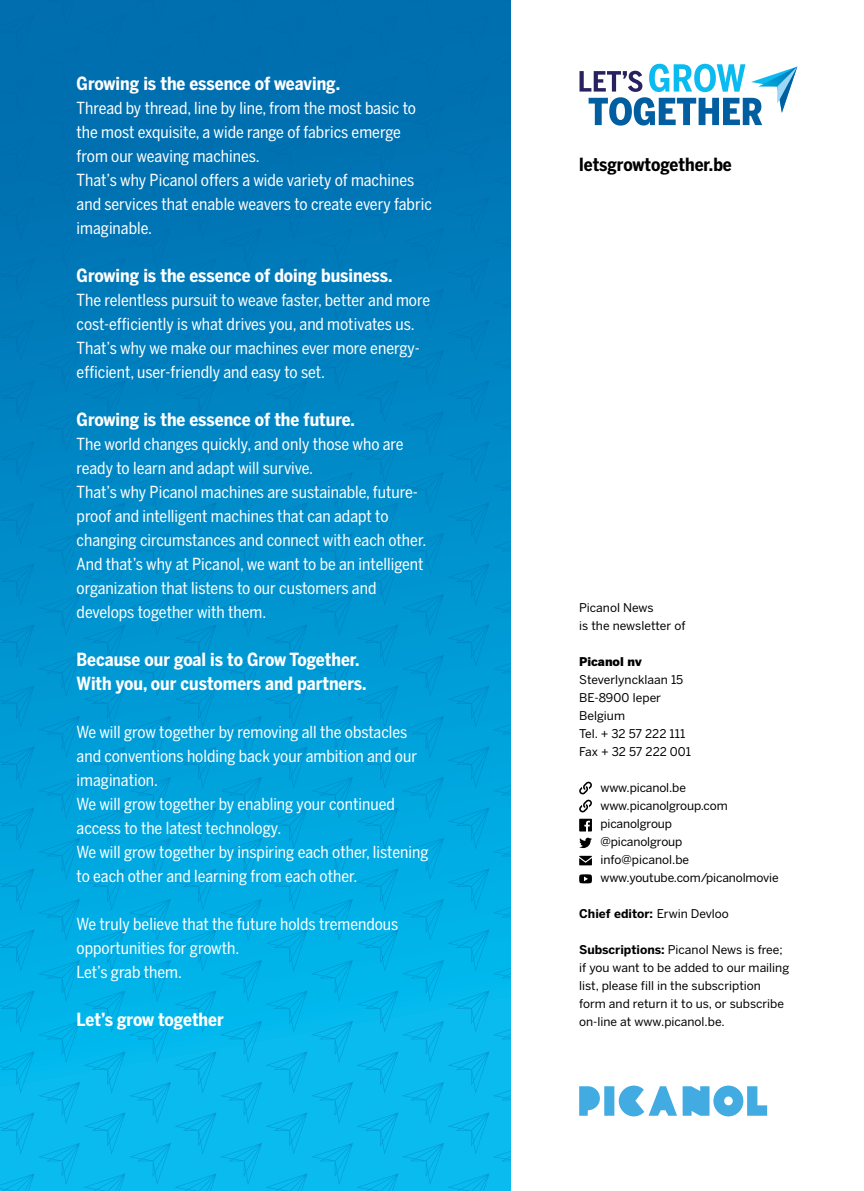
<style>
.page{position:relative;width:864px;height:1191px;background:#fff}
.page>*{position:absolute;margin:0;border:0;box-sizing:border-box;transform-origin:0 0}
.t1{font:700 18px/24px "Benton Sans Cond";color:#fff}
.t2{font:700 18px "Benton Sans Cond";color:#000}
.t3{font:16.5px/24px "Benton Sans Cond";color:#fff}
.t4{font:12px/18px "Benton Sans";color:#000}
.t5{font:700 12px "Benton Sans";color:#000}
.t6{font:900 12px "Benton Sans";color:#000}
.s1{font-weight:400}
.s2{font-weight:700}
</style>
<div class="page">
<div style="left:0;top:0;width:510px;height:1191px;background:linear-gradient(to bottom,#0067aa,#04c0f4)"></div>
<svg style="left:579px;top:64px;width:218px;height:62px"></svg>
<svg style="left:579px;top:1085px;width:187px;height:31px"></svg>
<svg style="left:579px;top:781px;width:12px;height:31px"></svg>
<svg style="left:579px;top:818px;width:12px;height:13px"></svg>
<svg style="left:579px;top:837px;width:12px;height:11px"></svg>
<svg style="left:579px;top:855px;width:12px;height:10px"></svg>
<svg style="left:579px;top:874px;width:12px;height:9px"></svg>
<p class="t1" style="left:77px;top:71px;width:265px">Growing is the essence of weaving.</p>
<p class="t3" style="left:77px;top:96px;width:356px">Thread by thread, line by line, from the most basic to the most exquisite, a wide range of fabrics emerge from our weaving machines.<br>That’s why Picanol offers a wide variety of machines and services that enable weavers to create every fabric imaginable.</p>
<p class="t1" style="left:77px;top:263px;width:317px">Growing is the essence of doing business.</p>
<p class="t3" style="left:77px;top:288px;width:355px">The relentless pursuit to weave faster, better and more cost-efficiently is what drives you, and motivates us.<br>That’s why we make our machines ever more energy&shy;efficient, user-friendly and easy to set.</p>
<p class="t1" style="left:77px;top:407px;width:279px">Growing is the essence of the future.</p>
<p class="t3" style="left:77px;top:432px;width:351px">The world changes quickly, and only those who are ready to learn and adapt will survive.<br>That’s why Picanol machines are sustainable, future&shy;proof and intelligent machines that can adapt to changing circumstances and connect with each other.<br>And that’s why at Picanol, we want to be an intelligent organization that listens to our customers and develops together with them.</p>
<p class="t1" style="left:77px;top:647px;width:291px">Because our goal is to Grow Together.<br>With you, our customers and partners.</p>
<p class="t3" style="left:77px;top:720px;width:353px">We will grow together by removing all the obstacles and conventions holding back your ambition and our imagination.<br>We will grow together by enabling your continued access to the latest technology.<br>We will grow together by inspiring each other, listening to each other and learning from each other.</p>
<p class="t3" style="left:77px;top:912px;width:323px">We truly believe that the future holds tremendous opportunities for growth.<br>Let’s grab them.</p>
<p class="t1" style="left:77px;top:1007px;width:149px">Let’s grow together</p>
<p class="t2" style="left:579px;top:154px;width:154px">letsgrowtogether.be</p>
<p class="t4" style="left:579px;top:598px;width:108px">Picanol News<br>is the newsletter of</p>
<p class="t6" style="left:579px;top:654px;width:64px">Picanol nv</p>
<p class="t4" style="left:579px;top:670px;width:113px">Steverlyncklaan 15<br>BE-8900 Ieper<br>Belgium<br>Tel. + 32 57 222 111<br>Fax + 32 57 222 001</p>
<p class="t4" style="left:600px;top:778px;width:179px">www.picanol.be www.picanolgroup.com picanolgroup<br>@picanolgroup<br>info@picanol.be www.youtube.com/picanolmovie</p>
<p class="t5" style="left:579px;top:906px;width:151px">Chief editor: <span class="s1">Erwin Devloo</span></p>
<p class="t4" style="left:579px;top:940px;width:211px"><span class="s2">Subscriptions:</span> Picanol News is free; if you want to be added to our mailing list, please fill in the subscription form and return it to us, or subscribe on-line at www.picanol.be.</p>
</div>
